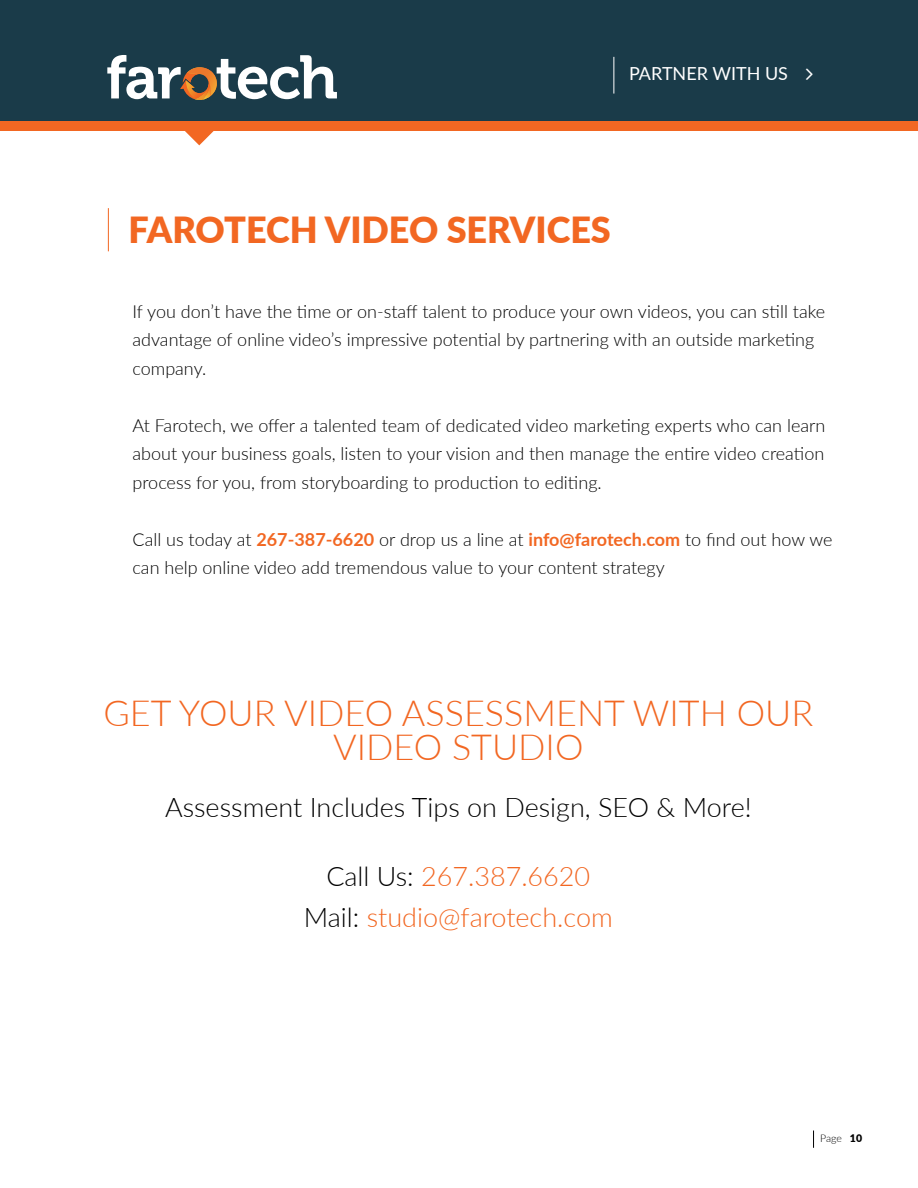
<style>
.page{position:relative;width:918px;height:1188px;background:#fff}
.page>*{position:absolute;margin:0;border:0;box-sizing:border-box;transform-origin:0 0}
.t1{font:300 36px/34.5px "Lato";color:#f26722;text-align:center}
.t2{font:900 36px "Lato";color:#f26722}
.t3{font:300 27px/40.5px "Lato";color:#f26722;text-align:center}
.t4{font:300 27px "Lato";color:#000}
.t5{font:300 18px/28.5px "Lato";color:#000}
.t6{font:18px "Lato";color:#fff}
.t7{font:300 10.5px "Lato";color:#000}
.s1{font-weight:700;color:#f26722}
.s2{color:#000}
.s3{font-weight:900}
</style>
<div class="page">
<svg style="left:813px;top:1131px;width:1px;height:17px"></svg>
<div style="left:0;top:0;width:918px;height:124px;background:#1a3b49"></div>
<div style="left:0;top:122px;width:918px;height:9px;background:#f26722"></div>
<svg style="left:185px;top:131px;width:29px;height:14px"></svg>
<svg style="left:107px;top:55px;width:230px;height:45px"></svg>
<hr style="left:614px;top:57px;width:1px;height:37px;background:#fff">
<hr style="left:108px;top:208px;width:1px;height:43px;background:#f26722">
<p class="t6" style="left:629px;top:60px;width:161px">PARTNER WITH US</p>
<h1 class="t2" style="left:129px;top:203px;width:484px">FAROTECH VIDEO SERVICES</h1>
<p class="t5" style="left:133px;top:297px;width:694px">If you don’t have the time or on-staff talent to produce your own videos, you can still take advantage of online video’s impressive potential by partnering with an outside marketing company.</p>
<p class="t5" style="left:133px;top:411px;width:694px;text-align:justify">At Farotech, we offer a talented team of dedicated video marketing experts who can learn about your business goals, listen to your vision and then manage the entire video creation process for you, from storyboarding to production to editing.</p>
<p class="t5" style="left:133px;top:525px;width:701px">Call us today at <span class="s1">267-387-6620</span> or drop us a line at <span class="s1">info@farotech.com</span> to find out how we can help online video add tremendous value to your content strategy</p>
<h1 class="t1" style="left:103px;top:694px;width:711px">GET YOUR VIDEO ASSESSMENT WITH OUR<br>VIDEO STUDIO</h1>
<h2 class="t4" style="left:165px;top:789px;width:588px">Assessment Includes Tips on Design, SEO &amp; More!</h2>
<h2 class="t3" style="left:304px;top:855px;width:310px"><span class="s2">Call Us:</span> 267.387.6620<br><span class="s2">Mail:</span> studio@farotech.com</h2>
<p class="t7" style="left:820px;top:1131px;width:43px">Page <span class="s3">10</span></p>
</div>
